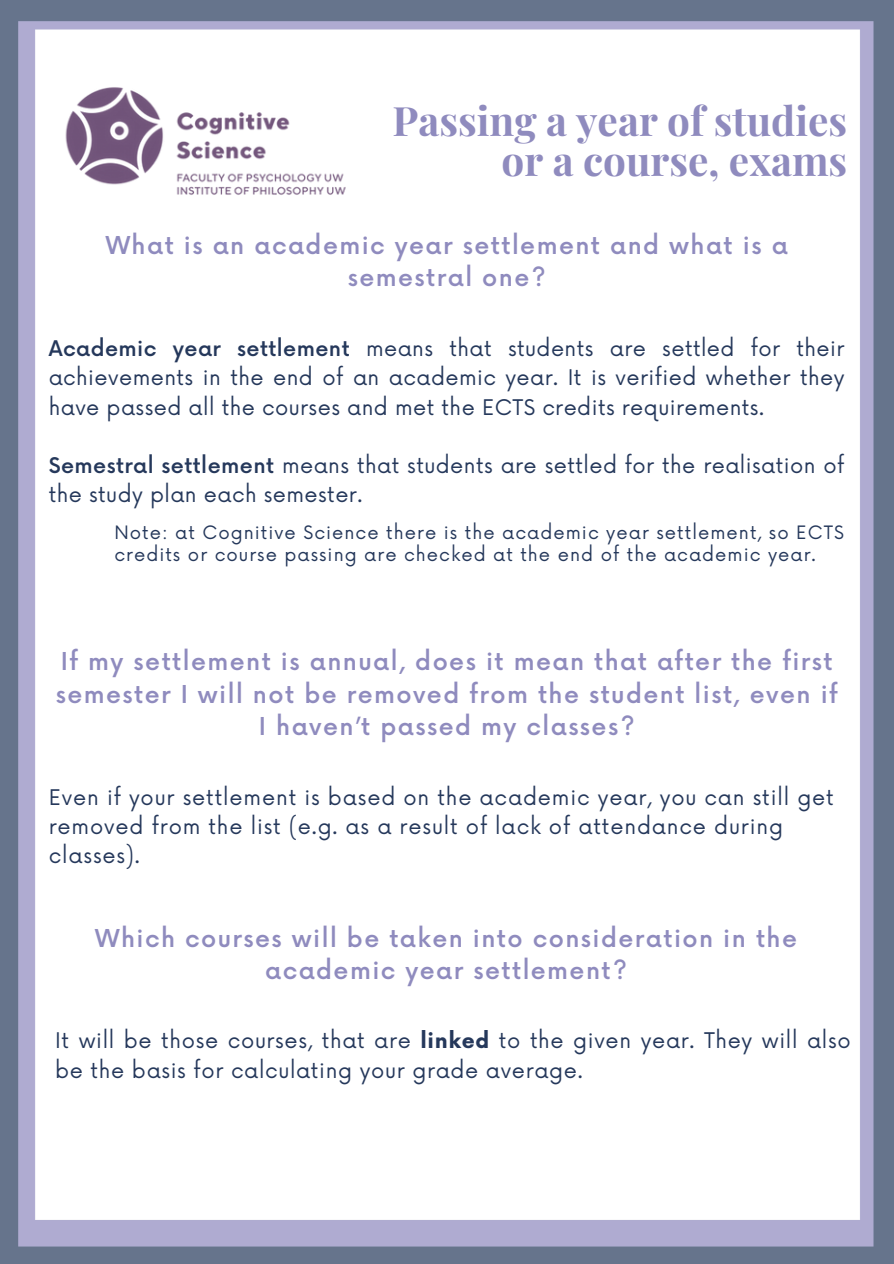
<style>
.page{position:relative;width:894px;height:1264px;background:#fff}
.page>*{position:absolute;margin:0;border:0;box-sizing:border-box;transform-origin:0 0}
.t1{font:700 40.5px/39.3px "Playfair Display";color:#8f8bbe;text-align:right}
.t2{font:500 24px/32.7px "Now";letter-spacing:.06em;color:#8f8bbe;text-align:center}
.t3{font:21px/29.2px "Now";letter-spacing:.03em;color:#25385b}
.t4{font:18px/21.3px "Now";letter-spacing:.06em;color:#25385b}
.s1{font-weight:500}
.s2{font-weight:700}
</style>
<div class="page">
<img style="left:0;top:0;width:893px;height:1263px">
<img style="left:56px;top:68px;width:303px;height:145px">
<p class="t1" style="left:392px;top:100px;width:456px">Passing a year of studies or a course, exams</p>
<p class="t2" style="left:106px;top:230px;width:683px">What is an academic year settlement and what is a semestral one?</p>
<p class="t3" style="left:49px;top:335px;width:797px;text-align:justify"><span class="s1">Academic year settlement</span> means that students are settled for their achievements in the end of an academic year. It is verified whether they have passed all the courses and met the ECTS credits requirements.</p>
<h2 class="t3" style="left:49px;top:452px;width:797px"><span class="s1">Semestral settlement</span> means that students are settled for the realisation of the study plan each semester.</h2>
<h3 class="t4" style="left:114px;top:523px;width:730px">Note: at Cognitive Science there is the academic year settlement, so ECTS credits or course passing are checked at the end of the academic year.</h3>
<h2 class="t2" style="left:56px;top:646px;width:783px">If my settlement is annual, does it mean that after the first semester I will not be removed from the student list, even if<br>I haven’t passed my classes?</h2>
<h3 class="t3" style="left:49px;top:783px;width:786px">Even if your settlement is based on the academic year, you can still get removed from the list (e.g. as a result of lack of attendance during classes).</h3>
<h1 class="t2" style="left:95px;top:923px;width:703px">Which courses will be taken into consideration in the academic year settlement?</h1>
<h3 class="t3" style="left:55px;top:1027px;width:796px">It will be those courses, that are <span class="s2">linked</span> to the given year. They will also be the basis for calculating your grade average.</h3>
</div>
